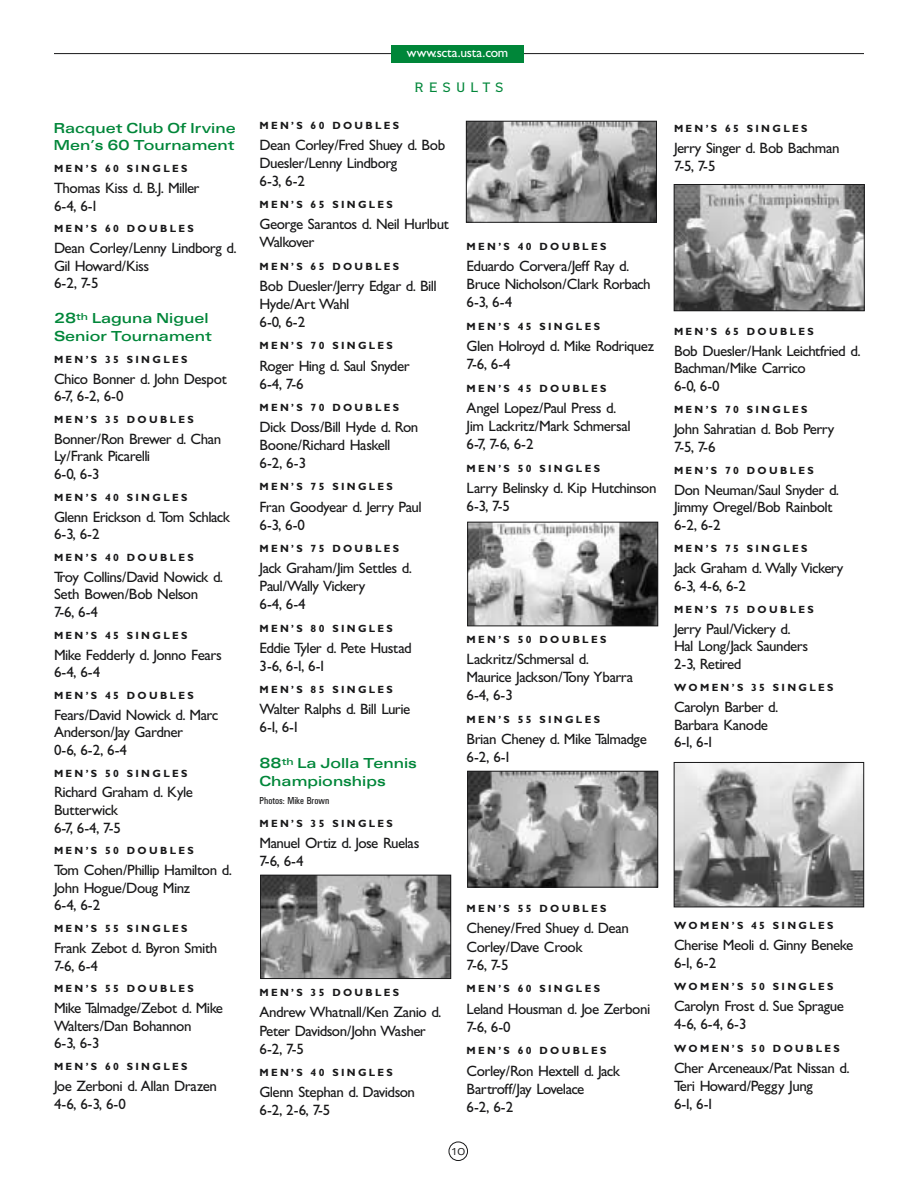
<style>
.page{position:relative;width:918px;height:1188px;background:#fff}
.page>*{position:absolute;margin:0;border:0;box-sizing:border-box;transform-origin:0 0}
.t1{font:18px "Copperplate Twenty Nine BC";letter-spacing:.25em;color:#008639}
.t2{font:15px/18px "Gill Sans";letter-spacing:-.035em;color:#181819}
.t3{font:15px/17.5px "U63";color:#008639}
.t4{font:13.5px "Gill Sans";letter-spacing:-.015em;color:#fff}
.t5{font:700 10.5px "Gill Sans";letter-spacing:.22em;color:#181819}
.t6{font:10.5px "U57";color:#181819}
.t7{font:10.5px "U53";color:#181819}
</style>
<div class="page">
<div style="left:449px;top:1142px;width:19px;height:19px;border:1px solid #181819;border-radius:50%"></div>
<hr style="left:54px;top:53px;width:810px;height:1px;background:#181819">
<div style="left:391px;top:46px;width:133px;height:17px;background:#008639"></div>
<img style="left:468px;top:123px;width:187px;height:98px">
<div style="left:466px;top:121px;width:191px;height:102px;border:1px solid #181819"></div>
<img style="left:469px;top:524px;width:187px;height:100px">
<div style="left:467px;top:522px;width:191px;height:104px;border:1px solid #181819"></div>
<img style="left:469px;top:773px;width:187px;height:112px">
<div style="left:467px;top:771px;width:191px;height:116px;border:1px solid #181819"></div>
<img style="left:676px;top:186px;width:187px;height:123px">
<div style="left:674px;top:184px;width:191px;height:127px;border:1px solid #181819"></div>
<img style="left:676px;top:764px;width:186px;height:141px">
<div style="left:674px;top:762px;width:190px;height:145px;border:1px solid #181819"></div>
<img style="left:262px;top:877px;width:187px;height:100px">
<div style="left:260px;top:875px;width:191px;height:104px;border:1px solid #181819"></div>
<p class="t3" style="left:54px;top:120px;width:183px">Racquet Club Of Irvine<br>Men’s 60 Tournament</p>
<p class="t5" style="left:54px;top:165px;width:135px">MEN’S 60 SINGLES</p>
<p class="t2" style="left:54px;top:181px;width:147px;line-height:17.5px">Thomas Kiss d. B.J. Miller<br>6-4, 6-1</p>
<p class="t5" style="left:54px;top:225px;width:141px">MEN’S 60 DOUBLES</p>
<p class="t2" style="left:54px;top:241px;width:184px;line-height:17.5px">Dean Corley/Lenny Lindborg d.<br>Gil Howard/Kiss<br>6-2, 7-5</p>
<p class="t3" style="left:54px;top:311px;width:159px">28<sup>th</sup> Laguna Niguel<br>Senior Tournament</p>
<p class="t5" style="left:54px;top:356px;width:135px">MEN’S 35 SINGLES</p>
<p class="t2" style="left:54px;top:371px;width:174px;line-height:17.5px">Chico Bonner d. John Despot<br>6-7, 6-2, 6-0</p>
<p class="t5" style="left:54px;top:416px;width:141px">MEN’S 35 DOUBLES</p>
<p class="t2" style="left:54px;top:432px;width:169px;line-height:17.5px">Bonner/Ron Brewer d. Chan<br>Ly/Frank Picarelli<br>6-0, 6-3</p>
<p class="t5" style="left:54px;top:494px;width:135px">MEN’S 40 SINGLES</p>
<p class="t2" style="left:54px;top:509px;width:177px;line-height:17.5px">Glenn Erickson d. Tom Schlack<br>6-3, 6-2</p>
<p class="t5" style="left:54px;top:554px;width:141px">MEN’S 40 DOUBLES</p>
<p class="t2" style="left:54px;top:570px;width:171px;line-height:17.5px">Troy Collins/David Nowick d.<br>Seth Bowen/Bob Nelson<br>7-6, 6-4</p>
<p class="t5" style="left:54px;top:632px;width:135px">MEN’S 45 SINGLES</p>
<p class="t2" style="left:54px;top:647px;width:169px;line-height:17.5px">Mike Fedderly d. Jonno Fears<br>6-4, 6-4</p>
<p class="t5" style="left:54px;top:692px;width:141px">MEN’S 45 DOUBLES</p>
<p class="t2" style="left:54px;top:708px;width:166px;line-height:17.5px">Fears/David Nowick d. Marc<br>Anderson/Jay Gardner<br>0-6, 6-2, 6-4</p>
<p class="t5" style="left:54px;top:770px;width:135px">MEN’S 50 SINGLES</p>
<p class="t2" style="left:54px;top:785px;width:141px;line-height:17.5px">Richard Graham d. Kyle<br>Butterwick<br>6-7, 6-4, 7-5</p>
<p class="t5" style="left:54px;top:847px;width:141px">MEN’S 50 DOUBLES</p>
<p class="t2" style="left:54px;top:863px;width:179px;line-height:17.5px">Tom Cohen/Phillip Hamilton d.<br>John Hogue/Doug Minz<br>6-4, 6-2</p>
<p class="t5" style="left:54px;top:925px;width:135px">MEN’S 55 SINGLES</p>
<p class="t2" style="left:54px;top:941px;width:165px;line-height:17.5px">Frank Zebot d. Byron Smith<br>7-6, 6-4</p>
<p class="t5" style="left:54px;top:985px;width:141px">MEN’S 55 DOUBLES</p>
<p class="t2" style="left:54px;top:1001px;width:171px;line-height:17.5px">Mike Talmadge/Zebot d. Mike<br>Walters/Dan Bohannon<br>6-3, 6-3</p>
<p class="t5" style="left:54px;top:1063px;width:135px">MEN’S 60 SINGLES</p>
<p class="t2" style="left:54px;top:1079px;width:164px;line-height:17.5px">Joe Zerboni d. Allan Drazen<br>4-6, 6-3, 6-0</p>
<p class="t4" style="left:407px;top:48px;width:103px">www.scta.usta.com</p>
<p class="t1" style="left:414px;top:75px;width:91px">RESULTS</p>
<p class="t5" style="left:260px;top:121px;width:141px">MEN’S 60 DOUBLES</p>
<p class="t2" style="left:260px;top:138px;width:187px">Dean Corley/Fred Shuey d. Bob<br>Duesler/Lenny Lindborg<br>6-3, 6-2</p>
<p class="t5" style="left:260px;top:201px;width:135px">MEN’S 65 SINGLES</p>
<p class="t2" style="left:260px;top:217px;width:191px">George Sarantos d. Neil Hurlbut<br>Walkover</p>
<p class="t5" style="left:260px;top:263px;width:141px">MEN’S 65 DOUBLES</p>
<p class="t2" style="left:260px;top:279px;width:179px">Bob Duesler/Jerry Edgar d. Bill<br>Hyde/Art Wahl<br>6-0, 6-2</p>
<p class="t5" style="left:260px;top:342px;width:135px">MEN’S 70 SINGLES</p>
<p class="t2" style="left:260px;top:358px;width:152px">Roger Hing d. Saul Snyder<br>6-4, 7-6</p>
<p class="t5" style="left:260px;top:404px;width:141px">MEN’S 70 DOUBLES</p>
<p class="t2" style="left:260px;top:420px;width:160px">Dick Doss/Bill Hyde d. Ron<br>Boone/Richard Haskell<br>6-2, 6-3</p>
<p class="t5" style="left:260px;top:483px;width:135px">MEN’S 75 SINGLES</p>
<p class="t2" style="left:260px;top:499px;width:164px">Fran Goodyear d. Jerry Paul<br>6-3, 6-0</p>
<p class="t5" style="left:260px;top:545px;width:141px">MEN’S 75 DOUBLES</p>
<p class="t2" style="left:260px;top:561px;width:154px">Jack Graham/Jim Settles d.<br>Paul/Wally Vickery<br>6-4, 6-4</p>
<p class="t5" style="left:260px;top:624px;width:135px">MEN’S 80 SINGLES</p>
<p class="t2" style="left:260px;top:640px;width:154px">Eddie Tyler d. Pete Hustad<br>3-6, 6-1, 6-1</p>
<p class="t5" style="left:260px;top:686px;width:135px">MEN’S 85 SINGLES</p>
<p class="t2" style="left:260px;top:702px;width:152px">Walter Ralphs d. Bill Lurie<br>6-1, 6-1</p>
<p class="t3" style="left:260px;top:756px;width:159px;line-height:18px">88<sup>th</sup> La Jolla Tennis<br>Championships</p>
<p class="t6" style="left:260px;top:797px;width:71px">Photos: Mike Brown</p>
<p class="t5" style="left:260px;top:820px;width:135px">MEN’S 35 SINGLES</p>
<p class="t2" style="left:260px;top:836px;width:162px">Manuel Ortiz d. Jose Ruelas<br>7-6, 6-4</p>
<p class="t5" style="left:260px;top:989px;width:141px">MEN’S 35 DOUBLES</p>
<p class="t2" style="left:260px;top:1005px;width:184px">Andrew Whatnall/Ken Zanio d.<br>Peter Davidson/John Washer<br>6-2, 7-5</p>
<p class="t5" style="left:260px;top:1069px;width:135px">MEN’S 40 SINGLES</p>
<p class="t2" style="left:260px;top:1085px;width:157px">Glenn Stephan d. Davidson<br>6-2, 2-6, 7-5</p>
<p class="t5" style="left:467px;top:242px;width:141px">MEN’S 40 DOUBLES</p>
<p class="t2" style="left:467px;top:258px;width:186px">Eduardo Corvera/Jeff Ray d.<br>Bruce Nicholson/Clark Rorbach<br>6-3, 6-4</p>
<p class="t5" style="left:467px;top:323px;width:135px">MEN’S 45 SINGLES</p>
<p class="t2" style="left:467px;top:339px;width:189px">Glen Holroyd d. Mike Rodriquez<br>7-6, 6-4</p>
<p class="t5" style="left:467px;top:385px;width:141px">MEN’S 45 DOUBLES</p>
<p class="t2" style="left:467px;top:401px;width:166px">Angel Lopez/Paul Press d.<br>Jim Lackritz/Mark Schmersal<br>6-7, 7-6, 6-2</p>
<p class="t5" style="left:467px;top:465px;width:135px">MEN’S 50 SINGLES</p>
<p class="t2" style="left:467px;top:481px;width:191px">Larry Belinsky d. Kip Hutchinson<br>6-3, 7-5</p>
<p class="t5" style="left:467px;top:636px;width:141px">MEN’S 50 DOUBLES</p>
<p class="t2" style="left:467px;top:652px;width:168px">Lackritz/Schmersal d.<br>Maurice Jackson/Tony Ybarra<br>6-4, 6-3</p>
<p class="t5" style="left:467px;top:716px;width:135px">MEN’S 55 SINGLES</p>
<p class="t2" style="left:467px;top:732px;width:182px">Brian Cheney d. Mike Talmadge<br>6-2, 6-1</p>
<p class="t5" style="left:467px;top:905px;width:141px">MEN’S 55 DOUBLES</p>
<p class="t2" style="left:467px;top:921px;width:164px">Cheney/Fred Shuey d. Dean<br>Corley/Dave Crook<br>7-6, 7-5</p>
<p class="t5" style="left:467px;top:985px;width:135px">MEN’S 60 SINGLES</p>
<p class="t2" style="left:467px;top:1001px;width:185px">Leland Housman d. Joe Zerboni<br>7-6, 6-0</p>
<p class="t5" style="left:467px;top:1047px;width:141px">MEN’S 60 DOUBLES</p>
<p class="t2" style="left:467px;top:1063px;width:155px">Corley/Ron Hextell d. Jack<br>Bartroff/Jay Lovelace<br>6-2, 6-2</p>
<p class="t7" style="left:450px;top:1148px;width:16px">10</p>
<p class="t5" style="left:674px;top:125px;width:135px">MEN’S 65 SINGLES</p>
<p class="t2" style="left:674px;top:141px;width:167px">Jerry Singer d. Bob Bachman<br>7-5, 7-5</p>
<p class="t5" style="left:674px;top:327px;width:141px">MEN’S 65 DOUBLES</p>
<p class="t2" style="left:674px;top:343px;width:188px">Bob Duesler/Hank Leichtfried d.<br>Bachman/Mike Carrico<br>6-0, 6-0</p>
<p class="t5" style="left:674px;top:406px;width:135px">MEN’S 70 SINGLES</p>
<p class="t2" style="left:674px;top:422px;width:162px">John Sahratian d. Bob Perry<br>7-5, 7-6</p>
<p class="t5" style="left:674px;top:466px;width:141px">MEN’S 70 DOUBLES</p>
<p class="t2" style="left:674px;top:482px;width:167px">Don Neuman/Saul Snyder d.<br>Jimmy Oregel/Bob Rainbolt<br>6-2, 6-2</p>
<p class="t5" style="left:674px;top:545px;width:135px">MEN’S 75 SINGLES</p>
<p class="t2" style="left:674px;top:561px;width:171px">Jack Graham d. Wally Vickery<br>6-3, 4-6, 6-2</p>
<p class="t5" style="left:674px;top:605px;width:141px">MEN’S 75 DOUBLES</p>
<p class="t2" style="left:674px;top:621px;width:136px">Jerry Paul/Vickery d.<br>Hal Long/Jack Saunders<br>2-3, Retired</p>
<p class="t5" style="left:674px;top:684px;width:161px">WOMEN’S 35 SINGLES</p>
<p class="t2" style="left:674px;top:700px;width:106px">Carolyn Barber d.<br>Barbara Kanode<br>6-1, 6-1</p>
<p class="t5" style="left:674px;top:921px;width:161px">WOMEN’S 45 SINGLES</p>
<p class="t2" style="left:674px;top:937px;width:181px">Cherise Meoli d. Ginny Beneke<br>6-1, 6-2</p>
<p class="t5" style="left:674px;top:983px;width:161px">WOMEN’S 50 SINGLES</p>
<p class="t2" style="left:674px;top:999px;width:171px">Carolyn Frost d. Sue Sprague<br>4-6, 6-4, 6-3</p>
<p class="t5" style="left:674px;top:1045px;width:167px">WOMEN’S 50 DOUBLES</p>
<p class="t2" style="left:674px;top:1061px;width:177px">Cher Arceneaux/Pat Nissan d.<br>Teri Howard/Peggy Jung<br>6-1, 6-1</p>
</div>
